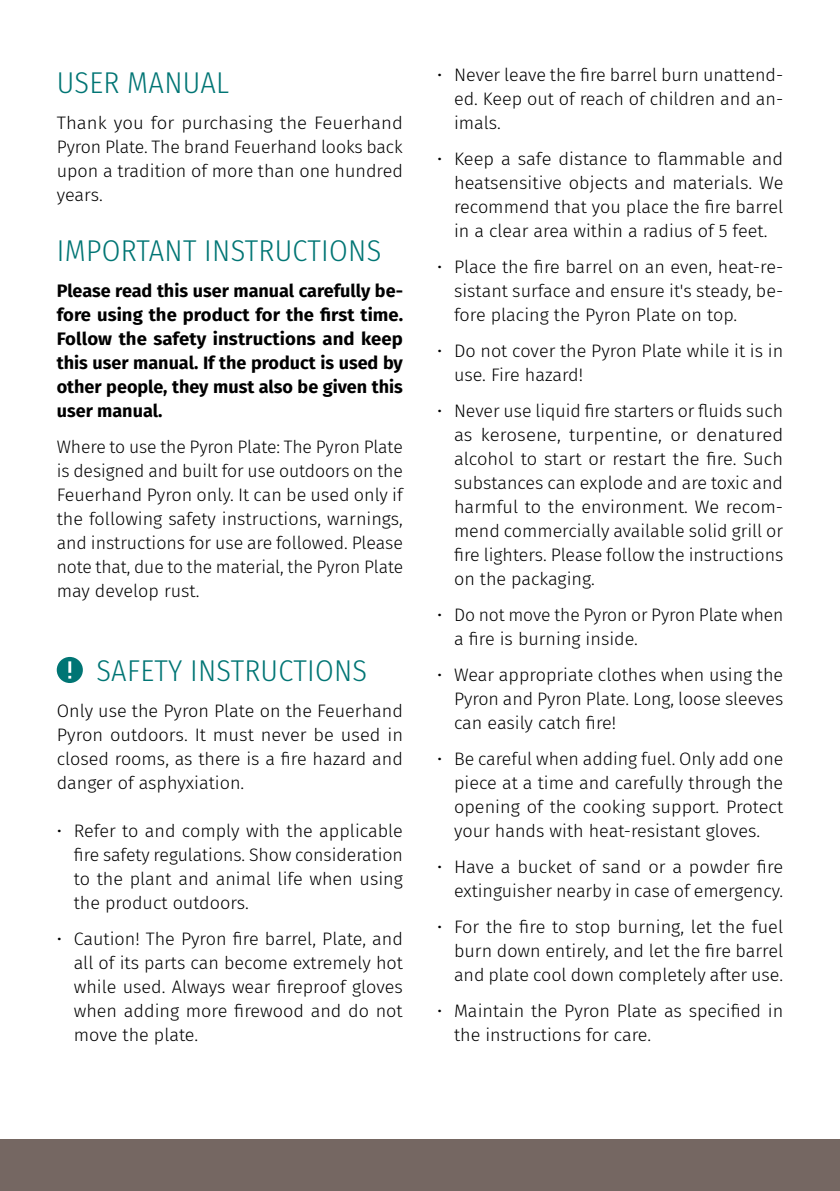
<style>
.page{position:relative;width:840px;height:1191px;background:#fff}
.page>*{position:absolute;margin:0;border:0;box-sizing:border-box;transform-origin:0 0}
.t1{font:300 30px "Fira Sans Condensed";letter-spacing:.01em;color:#007574}
.t2{font:300 18px/24px "Fira Sans";color:#000;text-align:justify}
.t3{font:700 18px/24px "Fira Sans";color:#000;text-align:justify}
</style>
<div class="page">
<svg style="left:57px;top:657px;width:26px;height:26px"></svg>
<div style="left:0;top:1140px;width:839px;height:51px;background:#756762"></div>
<h1 class="t1" style="left:57px;top:61px;width:174px">USER MANUAL</h1>
<p class="t2" style="left:57px;top:110px;width:347px">Thank you for purchasing the Feuerhand Pyron Plate. The brand Feuerhand looks back upon a tradition of more than one hundred years.</p>
<h1 class="t1" style="left:57px;top:229px;width:326px">IMPORTANT INSTRUCTIONS</h1>
<p class="t3" style="left:57px;top:277px;width:347px">Please read this user manual carefully be&shy;fore using the product for the first time.<br>Follow the safety instructions and keep this user manual. If the product is used by other people, they must also be given this user manual.</p>
<p class="t2" style="left:57px;top:434px;width:347px">Where to use the Pyron Plate: The Pyron Plate is designed and built for use outdoors on the Feuerhand Pyron only. It can be used only if the following safety instructions, warnings, and instructions for use are followed. Please note that, due to the material, the Pyron Plate may develop rust.</p>
<h1 class="t1" style="left:96px;top:649px;width:272px">SAFETY INSTRUCTIONS</h1>
<p class="t2" style="left:57px;top:698px;width:347px">Only use the Pyron Plate on the Feuerhand Pyron outdoors. It must never be used in closed rooms, as there is a fire hazard and danger of asphyxiation.</p>
<p class="t2" style="left:74px;top:818px;width:330px;text-indent:-17px">• Refer to and comply with the applicable fire safety regulations. Show consideration to the plant and animal life when using the product outdoors.</p>
<p class="t2" style="left:74px;top:926px;width:330px;text-indent:-17px">• Caution! The Pyron fire barrel, Plate, and all of its parts can become extremely hot while used. Always wear fireproof gloves when adding more firewood and do not move the plate.</p>
<p class="t2" style="left:454px;top:62px;width:330px;text-indent:-17px">• Never leave the fire barrel burn unattend&shy;ed. Keep out of reach of children and an&shy;imals.</p>
<p class="t2" style="left:454px;top:146px;width:331px;text-indent:-17px">• Keep a safe distance to flammable and heatsensitive objects and materials. We recommend that you place the fire barrel in a clear area within a radius of 5 feet.</p>
<p class="t2" style="left:454px;top:254px;width:330px;text-indent:-17px">• Place the fire barrel on an even, heat-re&shy;sistant surface and ensure it's steady, be&shy;fore placing the Pyron Plate on top.</p>
<p class="t2" style="left:454px;top:338px;width:330px;text-indent:-17px">• Do not cover the Pyron Plate while it is in use. Fire hazard!</p>
<p class="t2" style="left:454px;top:398px;width:331px;text-indent:-17px">• Never use liquid fire starters or fluids such as kerosene, turpentine, or denatured alcohol to start or restart the fire. Such substances can explode and are toxic and harmful to the environment. We recom&shy;mend commercially available solid grill or fire lighters. Please follow the instructions on the packaging.</p>
<p class="t2" style="left:454px;top:602px;width:330px;text-indent:-17px">• Do not move the Pyron or Pyron Plate when a fire is burning inside.</p>
<p class="t2" style="left:454px;top:662px;width:330px;text-indent:-17px">• Wear appropriate clothes when using the Pyron and Pyron Plate. Long, loose sleeves can easily catch fire!</p>
<p class="t2" style="left:454px;top:746px;width:330px;text-indent:-17px">• Be careful when adding fuel. Only add one piece at a time and carefully through the opening of the cooking support. Protect your hands with heat-resistant gloves.</p>
<p class="t2" style="left:437px;top:854px;width:347px;text-align:right">• Have a bucket of sand or a powder fire extinguisher nearby in case of emergency.</p>
<p class="t2" style="left:454px;top:914px;width:330px;text-indent:-17px">• For the fire to stop burning, let the fuel burn down entirely, and let the fire barrel and plate cool down completely after use.</p>
<p class="t2" style="left:454px;top:998px;width:330px;text-indent:-17px">• Maintain the Pyron Plate as specified in the instructions for care.</p>
</div>
